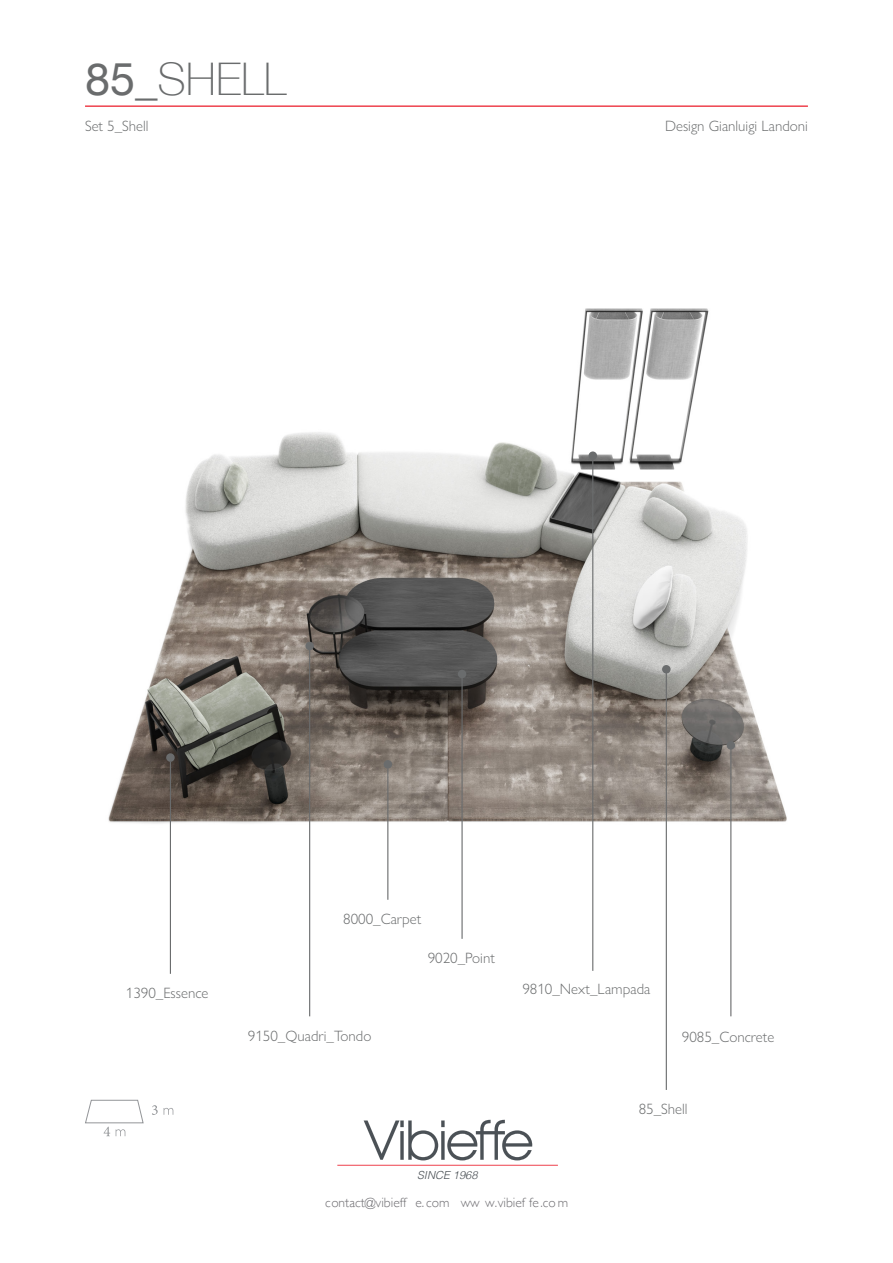
<style>
.page{position:relative;width:893px;height:1263px;background:#fff}
.page>*{position:absolute;margin:0;border:0;box-sizing:border-box;transform-origin:0 0}
.t1{font:100 45px "Helvetica Neue";color:#6a6c6d}
.t2{font:300 15px "Gill Sans Nova";color:#6a6c6d}
.t3{font:300 13.5px "Gill Sans";color:#717074}
.t4{font:italic 300 11.1px "Helvetica";color:#4b5156}
.s1{font-weight:400}
</style>
<div class="page">
<svg style="left:364px;top:1120px;width:168px;height:40px"></svg>
<hr style="left:337px;top:1165px;width:221px;height:1px;background:#ee414d">
<hr style="left:85px;top:105px;width:723px;height:2px;background:#ee414d">
<img style="left:108px;top:308px;width:679px;height:628px">
<hr style="left:666px;top:671px;width:1px;height:419px;background:#6a6c6d">
<div style="left:662px;top:665px;width:9px;height:8px;background:#6a6c6d;border-radius:50%"></div>
<hr style="left:730px;top:745px;width:1px;height:271px;background:#6a6c6d">
<div style="left:727px;top:741px;width:8px;height:9px;background:#6a6c6d;border-radius:50%"></div>
<hr style="left:387px;top:769px;width:1px;height:131px;background:#6a6c6d">
<div style="left:384px;top:760px;width:8px;height:9px;background:#6a6c6d;border-radius:50%"></div>
<hr style="left:170px;top:762px;width:1px;height:212px;background:#6a6c6d">
<div style="left:166px;top:753px;width:9px;height:9px;background:#6a6c6d;border-radius:50%"></div>
<hr style="left:592px;top:459px;width:1px;height:512px;background:#6a6c6d">
<div style="left:589px;top:451px;width:8px;height:9px;background:#6a6c6d;border-radius:50%"></div>
<hr style="left:461px;top:674px;width:2px;height:265px;background:#6a6c6d">
<div style="left:458px;top:670px;width:8px;height:8px;background:#6a6c6d;border-radius:50%"></div>
<hr style="left:309px;top:646px;width:1px;height:370px;background:#6a6c6d">
<div style="left:305px;top:642px;width:9px;height:8px;background:#6a6c6d;border-radius:50%"></div>
<svg style="left:152px;top:1105px;width:6px;height:10px"></svg>
<svg style="left:164px;top:1108px;width:9px;height:7px"></svg>
<svg style="left:85px;top:1099px;width:59px;height:37px"></svg>
<h1 class="t1" style="left:85px;top:44px;width:203px"><span class="s1">85</span>_SHELL</h1>
<p class="t2" style="left:85px;top:116px;width:65px">Set 5_Shell</p>
<p class="t2" style="left:665px;top:116px;width:144px">Design Gianluigi Landoni</p>
<p class="t2" style="left:343px;top:909px;width:80px">8000_Carpet</p>
<p class="t2" style="left:428px;top:949px;width:69px">9020_Point</p>
<p class="t2" style="left:126px;top:983px;width:84px">1390_Essence</p>
<p class="t2" style="left:522px;top:979px;width:129px">9810_Next_Lampada</p>
<p class="t2" style="left:248px;top:1026px;width:125px">9150_Quadri_Tondo</p>
<p class="t2" style="left:682px;top:1027px;width:94px">9085_Concrete</p>
<p class="t4" style="left:417px;top:1165px;width:62px">SINCE 1968</p>
<p class="t3" style="left:325px;top:1192px;width:245px">contact@vibieff e. com ww w.vibief fe.com</p>
<p class="t2" style="left:639px;top:1099px;width:50px">85_Shell</p>
</div>
